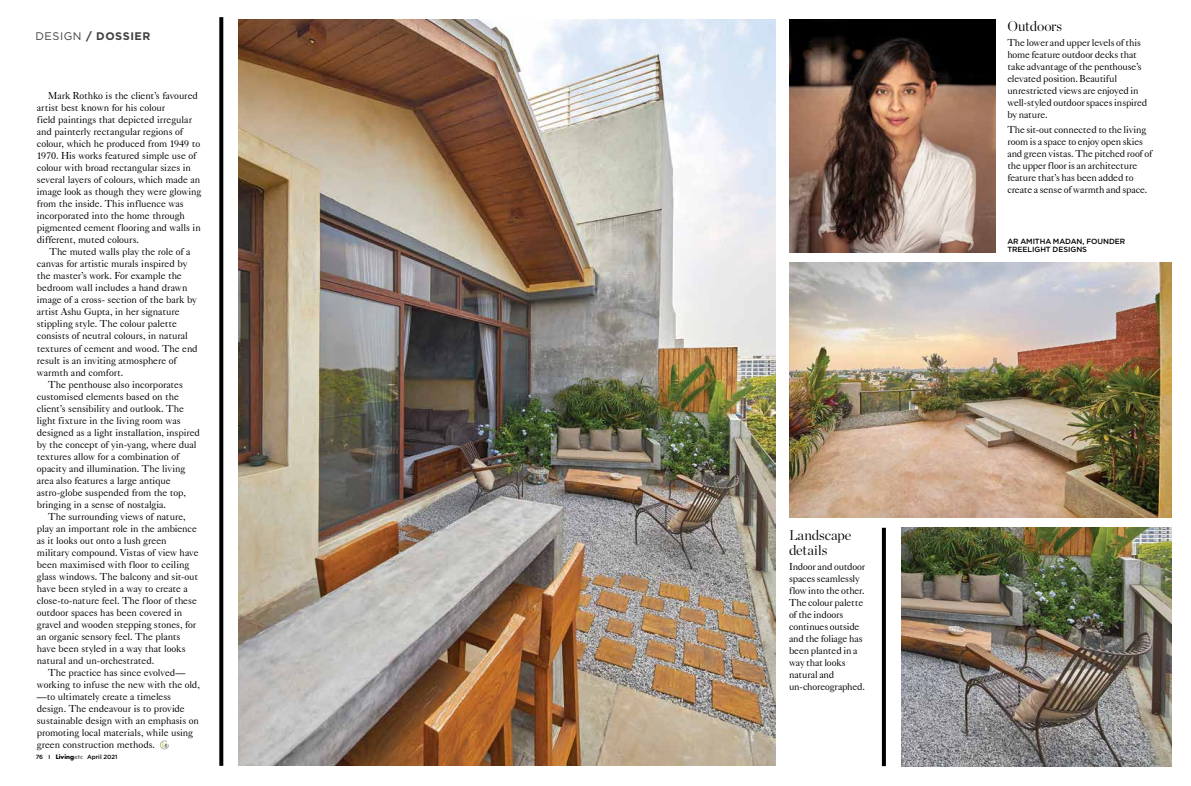
<style>
.page{position:relative;width:1191px;height:786px;background:#fff}
.page>*{position:absolute;margin:0;border:0;box-sizing:border-box;transform-origin:0 0}
.t1{font:300 14px/15px "Chronicle Display";letter-spacing:-.005em;color:#000}
.t2{font:700 11px "Gotham";letter-spacing:.05em;color:#404042}
.t3{font:10px/12px "Caslon 540 BT";letter-spacing:-.005em;color:#000}
.t4{font:500 7.5px/8.8px "Gotham";letter-spacing:-.005em;color:#000}
.t5{font:500 6px "Gotham";color:#000}
.s1{font-weight:400}
.s2{font-family:"Futura Std";font-weight:700}
.s3{font-family:"Futura Std";font-weight:700;color:#808284}
</style>
<div class="page">
<img style="left:789px;top:262px;width:382px;height:255px">
<img style="left:901px;top:527px;width:270px;height:238px">
<svg style="left:219px;top:17px;width:4px;height:748px;background:#131313"></svg>
<svg style="left:160px;top:740px;width:9px;height:9px"></svg>
<img style="left:238px;top:20px;width:537px;height:745px">
<svg style="left:882px;top:527px;width:4px;height:238px"></svg>
<img style="left:789px;top:20px;width:206px;height:232px">
<p class="t2" style="left:35px;top:28px;width:117px"><span class="s1">DESIGN</span> / DOSSIER</p>
<p class="t3" style="left:37px;top:90px;width:166px;text-indent:11px">Mark Rothko is the client’s favoured artist best known for his colour<br>field paintings that depicted irregular and painterly rectangular regions of colour, which he produced from 1949 to 1970. His works featured simple use of colour with broad rectangular sizes in several layers of colours, which made an image look as though they were glowing from the inside. This influence was incorporated into the home through pigmented cement flooring and walls in different, muted colours.</p>
<p class="t3" style="left:37px;top:246px;width:162px;text-indent:13px">The muted walls play the role of a canvas for artistic murals inspired by the master’s work. For example the bedroom wall includes a hand drawn image of a cross- section of the bark by artist Ashu Gupta, in her signature stippling style. The colour palette consists of neutral colours, in natural textures of cement and wood. The end result is an inviting atmosphere of warmth and comfort.</p>
<p class="t3" style="left:37px;top:378px;width:165px;text-indent:11px">The penthouse also incorporates customised elements based on the client’s sensibility and outlook. The light fixture in the living room was designed as a light installation, inspired by the concept of yin-yang, where dual textures allow for a combination of opacity and illumination. The living area also features a large antique astro-globe suspended from the top, bringing in a sense of nostalgia.</p>
<p class="t3" style="left:37px;top:510px;width:163px;text-indent:11px">The surrounding views of nature, play an important role in the ambience as it looks out onto a lush green military compound. Vistas of view have been maximised with floor to ceiling glass windows. The balcony and sit-out have been styled in a way to create a close-to-nature feel. The floor of these outdoor spaces has been covered in gravel and wooden stepping stones, for an organic sensory feel. The plants have been styled in a way that looks natural and un-orchestrated.</p>
<p class="t3" style="left:37px;top:666px;width:164px;text-indent:11px">The practice has since evolved— working to infuse the new with the old, —to ultimately create a timeless design. The endeavour is to provide sustainable design with an emphasis on promoting local materials, while using green construction methods.</p>
<p class="t5" style="left:36px;top:752px;width:83px">76 I <span class="s2">Living</span><span class="s3">etc</span> April 2021</p>
<h1 class="t1" style="left:789px;top:526px;width:64px">Landscape details</h1>
<p class="t3" style="left:789px;top:560px;width:78px">Indoor and outdoor spaces seamlessly flow into the other.<br>The colour palette of the indoors continues outside and the foliage has been planted in a way that looks natural and un-choreographed.</p>
<h1 class="t1" style="left:1007px;top:17px;width:56px">Outdoors</h1>
<p class="t3" style="left:1007px;top:36px;width:141px">The lower and upper levels of this home feature outdoor decks that take advantage of the penthouse’s elevated position. Beautiful unrestricted views are enjoyed in well-styled outdoor spaces inspired by nature.</p>
<p class="t3" style="left:1007px;top:123px;width:146px">The sit-out connected to the living room is a space to enjoy open skies and green vistas. The pitched roof of the upper floor is an architecture feature that’s has been added to create a sense of warmth and space.</p>
<p class="t4" style="left:1007px;top:236px;width:119px">AR AMITHA MADAN, FOUNDER<br>TREELIGHT DESIGNS</p>
</div>
